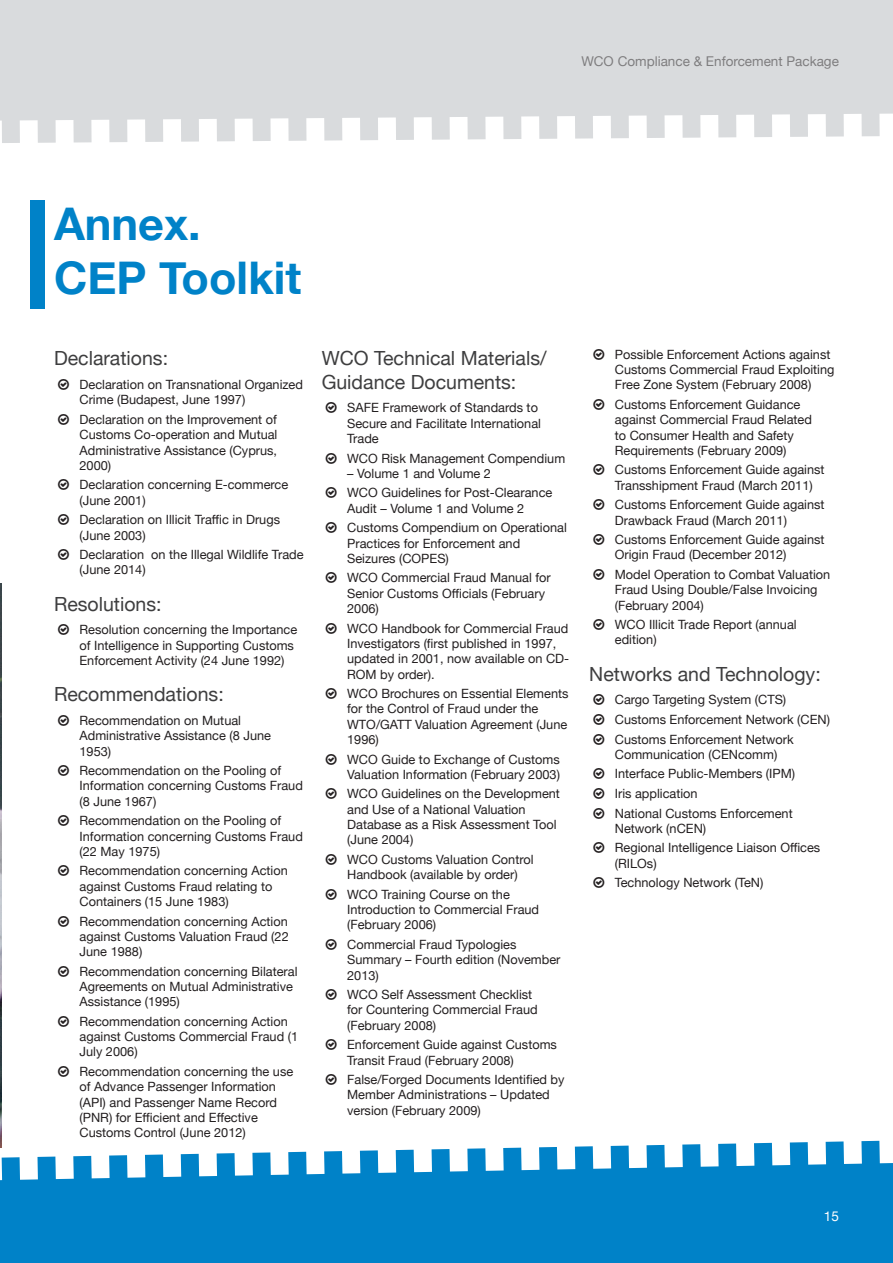
<style>
.page{position:relative;width:893px;height:1263px;background:#fff}
.page>*{position:absolute;margin:0;border:0;box-sizing:border-box;transform-origin:0 0}
.Chapter_title{font:700 45px "Helvetica Neue";color:#0082c8}
.Small_title{font:19.5px/23.4px "Helvetica Neue";color:#3e3e3f}
.t1{font:13.5px "Helvetica Neue";color:#231f20}
.Captions{font:13.5px "Helvetica Neue";color:#fff}
.t2{font:12.75px/15.3px "Helvetica Neue";color:#231f20}
</style>
<div class="page">
<svg style="left:0;top:0;width:893px;height:143px;background:#dcdee0"></svg>
<img style="left:0;top:583px;width:1px;height:530px">
<svg style="left:0;top:1113px;width:893px;height:150px"></svg>
<div style="left:30px;top:200px;width:15px;height:108px;background:#0082c8"></div>
<p class="t1" style="left:581px;top:51px;width:259px">WCO Compliance &amp; Enforcement Package</p>
<p class="Chapter_title" style="left:54px;top:188px;width:148px">Annex.</p>
<p class="Chapter_title" style="left:54px;top:242px;width:249px">CEP Toolkit</p>
<p class="Small_title" style="left:54px;top:348px;width:116px">Declarations:</p>
<p class="t2" style="left:80px;top:378px;width:225px">Declaration on Transnational Organized<br>Crime (Budapest, June 1997)</p>
<p class="t2" style="left:80px;top:412px;width:199px;text-align:justify">Declaration on the Improvement of Customs Co-operation and Mutual Administrative Assistance (Cyprus, 2000)</p>
<p class="t2" style="left:80px;top:478px;width:210px">Declaration concerning E-commerce (June 2001)</p>
<p class="t2" style="left:80px;top:513px;width:202px">Declaration on Illicit Traffic in Drugs (June 2003)</p>
<p class="t2" style="left:80px;top:548px;width:226px">Declaration on the Illegal Wildlife Trade (June 2014)</p>
<p class="Small_title" style="left:54px;top:593px;width:109px">Resolutions:</p>
<p class="t2" style="left:80px;top:623px;width:219px">Resolution concerning the Importance of Intelligence in Supporting Customs<br>Enforcement Activity (24 June 1992)</p>
<p class="Small_title" style="left:54px;top:684px;width:171px">Recommendations:</p>
<p class="t2" style="left:80px;top:713px;width:193px">Recommendation on Mutual<br>Administrative Assistance (8 June<br>1953)</p>
<p class="t2" style="left:80px;top:764px;width:225px">Recommendation on the Pooling of<br>Information concerning Customs Fraud (8 June 1967)</p>
<p class="t2" style="left:80px;top:814px;width:225px">Recommendation on the Pooling of<br>Information concerning Customs Fraud (22 May 1975)</p>
<p class="t2" style="left:80px;top:864px;width:210px">Recommendation concerning Action against Customs Fraud relating to<br>Containers (15 June 1983)</p>
<p class="t2" style="left:80px;top:914px;width:211px;text-align:justify">Recommendation concerning Action against Customs Valuation Fraud (22<br>June 1988)</p>
<p class="t2" style="left:80px;top:964px;width:219px">Recommendation concerning Bilateral<br>Agreements on Mutual Administrative<br>Assistance (1995)</p>
<p class="t2" style="left:80px;top:1014px;width:220px">Recommendation concerning Action against Customs Commercial Fraud (1<br>July 2006)</p>
<p class="t2" style="left:80px;top:1064px;width:215px">Recommendation concerning the use of Advance Passenger Information (API) and Passenger Name Record (PNR) for Efficient and Effective<br>Customs Control (June 2012)</p>
<p class="Small_title" style="left:322px;top:348px;width:226px">WCO Technical Materials/<br>Guidance Documents:</p>
<p class="t2" style="left:347px;top:401px;width:195px">SAFE Framework of Standards to<br>Secure and Facilitate International<br>Trade</p>
<p class="t2" style="left:347px;top:451px;width:220px">WCO Risk Management Compendium</p>
<p class="t2" style="left:347px;top:466px;width:145px">– Volume 1 and Volume 2</p>
<p class="t2" style="left:347px;top:486px;width:207px">WCO Guidelines for Post-Clearance<br>Audit – Volume 1 and Volume 2</p>
<p class="t2" style="left:347px;top:521px;width:221px">Customs Compendium on Operational<br>Practices for Enforcement and<br>Seizures (COPES)</p>
<p class="t2" style="left:347px;top:571px;width:205px">WCO Commercial Fraud Manual for<br>Senior Customs Officials (February<br>2006)</p>
<p class="t2" style="left:347px;top:621px;width:224px">WCO Handbook for Commercial Fraud<br>Investigators (first published in 1997, updated in 2001, now available on CD-<br>ROM by order).</p>
<p class="t2" style="left:347px;top:687px;width:223px">WCO Brochures on Essential Elements for the Control of Fraud under the<br>WTO/GATT Valuation Agreement (June<br>1996)</p>
<p class="t2" style="left:347px;top:752px;width:214px">WCO Guide to Exchange of Customs<br>Valuation Information (February 2003)</p>
<p class="t2" style="left:347px;top:787px;width:214px">WCO Guidelines on the Development and Use of a National Valuation<br>Database as a Risk Assessment Tool (June 2004)</p>
<p class="t2" style="left:347px;top:852px;width:188px">WCO Customs Valuation Control<br>Handbook (available by order)</p>
<p class="t2" style="left:347px;top:887px;width:194px">WCO Training Course on the<br>Introduction to Commercial Fraud (February 2006)</p>
<p class="t2" style="left:347px;top:937px;width:215px">Commercial Fraud Typologies<br>Summary – Fourth edition (November<br>2013)</p>
<p class="t2" style="left:347px;top:987px;width:192px">WCO Self Assessment Checklist for Countering Commercial Fraud (February 2008)</p>
<p class="t2" style="left:347px;top:1038px;width:211px">Enforcement Guide against Customs<br>Transit Fraud (February 2008)</p>
<p class="t2" style="left:347px;top:1072px;width:219px">False/Forged Documents Identified by<br>Member Administrations – Updated version (February 2009)</p>
<p class="t2" style="left:615px;top:347px;width:221px">Possible Enforcement Actions against<br>Customs Commercial Fraud Exploiting<br>Free Zone System (February 2008)</p>
<p class="t2" style="left:615px;top:397px;width:199px">Customs Enforcement Guidance against Commercial Fraud Related to Consumer Health and Safety<br>Requirements (February 2009)</p>
<p class="t2" style="left:615px;top:463px;width:211px">Customs Enforcement Guide against<br>Transshipment Fraud (March 2011)</p>
<p class="t2" style="left:615px;top:498px;width:211px">Customs Enforcement Guide against<br>Drawback Fraud (March 2011)</p>
<p class="t2" style="left:615px;top:533px;width:211px">Customs Enforcement Guide against<br>Origin Fraud (December 2012)</p>
<p class="t2" style="left:615px;top:567px;width:217px">Model Operation to Combat Valuation<br>Fraud Using Double/False Invoicing (February 2004)</p>
<p class="t2" style="left:615px;top:618px;width:183px">WCO Illicit Trade Report (annual edition)</p>
<p class="Small_title" style="left:589px;top:663px;width:233px">Networks and Technology:</p>
<p class="t2" style="left:615px;top:693px;width:173px">Cargo Targeting System (CTS)</p>
<p class="t2" style="left:615px;top:712px;width:217px">Customs Enforcement Network (CEN)</p>
<p class="t2" style="left:615px;top:732px;width:180px">Customs Enforcement Network<br>Communication (CENcomm)</p>
<p class="t2" style="left:615px;top:767px;width:182px">Interface Public-Members (IPM)</p>
<p class="t2" style="left:615px;top:786px;width:84px">Iris application</p>
<p class="t2" style="left:615px;top:806px;width:179px">National Customs Enforcement<br>Network (nCEN)</p>
<p class="t2" style="left:615px;top:841px;width:207px">Regional Intelligence Liaison Offices (RILOs)</p>
<p class="t2" style="left:615px;top:876px;width:150px">Technology Network (TeN)</p>
<p class="Captions" style="left:824px;top:1206px;width:17px">15</p>
</div>
